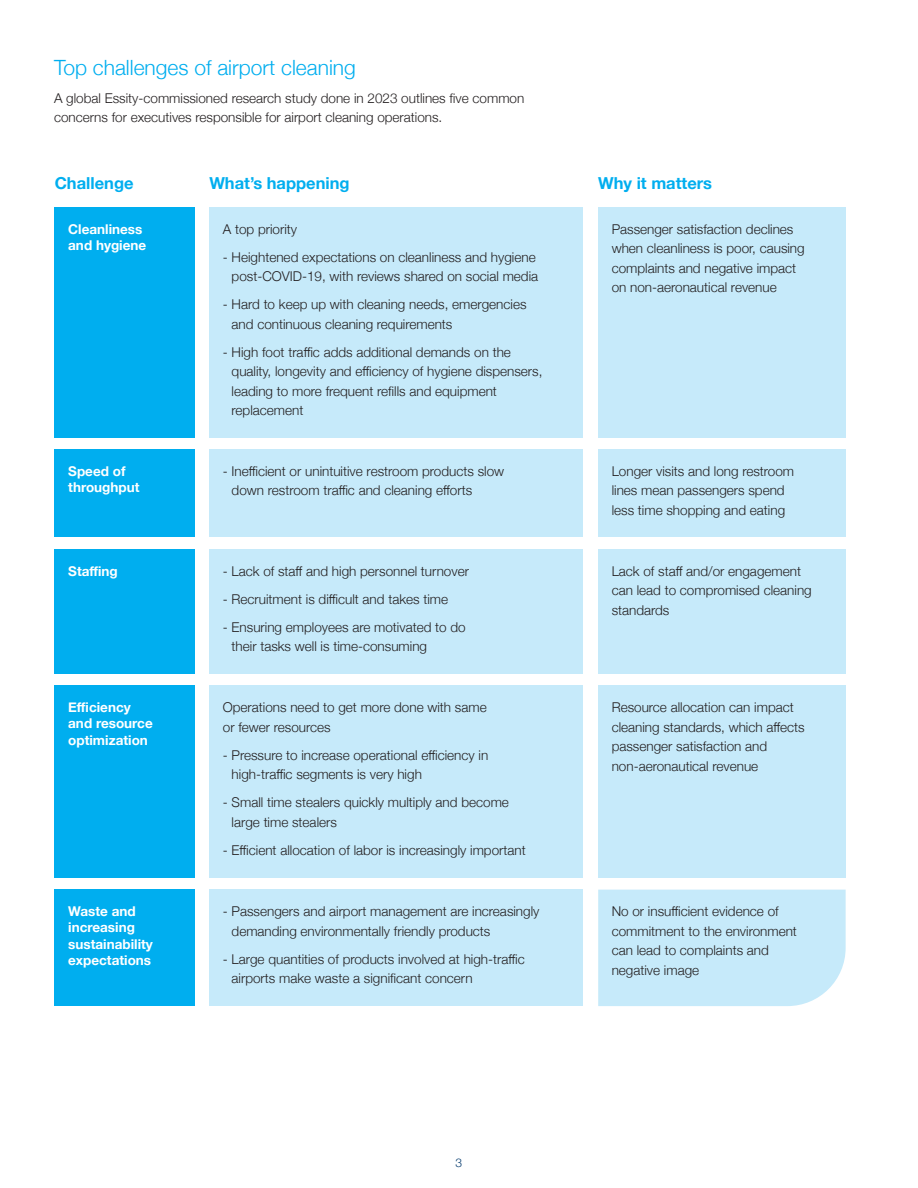
<style>
.page{position:relative;width:918px;height:1188px;background:#fff}
.page>*{position:absolute;margin:0;border:0;box-sizing:border-box;transform-origin:0 0}
.Heading_3{font:300 21px "Helvetica Neue";color:#00aeef}
.t1{font:700 16.5px "Helvetica Neue";color:#00aeef}
.t2{font:300 13.5px/19.5px "Helvetica Neue";color:#231f20}
.t3{font:700 13.5px/16.2px "Helvetica Neue";color:#fff}
.t4{font:300 12px "Helvetica Neue";color:#00386c}
</style>
<div class="page">
<div style="left:209px;top:549px;width:374px;height:124px;background:#c6eafa"></div>
<div style="left:209px;top:449px;width:374px;height:88px;background:#c6eafa"></div>
<div style="left:209px;top:890px;width:374px;height:116px;background:#c6eafa"></div>
<div style="left:209px;top:207px;width:374px;height:230px;background:#c6eafa"></div>
<div style="left:209px;top:685px;width:374px;height:193px;background:#c6eafa"></div>
<div style="left:54px;top:549px;width:140px;height:124px;background:#00aeef"></div>
<div style="left:54px;top:449px;width:140px;height:88px;background:#00aeef"></div>
<div style="left:54px;top:890px;width:140px;height:116px;background:#00aeef"></div>
<div style="left:54px;top:207px;width:140px;height:230px;background:#00aeef"></div>
<div style="left:54px;top:685px;width:140px;height:193px;background:#00aeef"></div>
<div style="left:598px;top:549px;width:248px;height:124px;background:#c6eafa"></div>
<div style="left:598px;top:449px;width:248px;height:88px;background:#c6eafa"></div>
<div style="left:598px;top:685px;width:248px;height:193px;background:#c6eafa"></div>
<div style="left:598px;top:207px;width:248px;height:230px;background:#c6eafa"></div>
<div style="left:598px;top:890px;width:248px;height:116px;background:#c6eafa"></div>
<p class="Heading_3" style="left:54px;top:50px;width:303px">Top challenges of airport cleaning</p>
<p class="t2" style="left:54px;top:87px;width:472px">A global Essity-commissioned research study done in 2023 outlines five common concerns for executives responsible for airport cleaning operations.</p>
<p class="t1" style="left:55px;top:171px;width:80px">Challenge</p>
<p class="t1" style="left:209px;top:171px;width:142px">What’s happening</p>
<p class="t3" style="left:68px;top:221px;width:80px">Cleanliness and hygiene</p>
<p class="t2" style="left:223px;top:218px;width:76px">A top priority</p>
<p class="t2" style="left:223px;top:246px;width:317px;text-align:right">- Heightened expectations on cleanliness and hygiene post-COVID-19, with reviews shared on social media</p>
<p class="t2" style="left:232px;top:294px;width:296px;text-indent:-9px">- Hard to keep up with cleaning needs, emergencies and continuous cleaning requirements</p>
<p class="t2" style="left:232px;top:341px;width:312px;text-indent:-9px">- High foot traffic adds additional demands on the quality, longevity and efficiency of hygiene dispensers, leading to more frequent refills and equipment replacement</p>
<p class="t3" style="left:68px;top:463px;width:73px">Speed of throughput</p>
<p class="t2" style="left:232px;top:460px;width:274px;text-indent:-9px">- Inefficient or unintuitive restroom products slow down restroom traffic and cleaning efforts</p>
<p class="t3" style="left:68px;top:563px;width:51px">Staffing</p>
<p class="t2" style="left:223px;top:560px;width:248px">- Lack of staff and high personnel turnover</p>
<p class="t2" style="left:223px;top:588px;width:227px">- Recruitment is difficult and takes time</p>
<p class="t2" style="left:232px;top:616px;width:236px;text-indent:-9px">- Ensuring employees are motivated to do their tasks well is time-consuming</p>
<p class="t3" style="left:68px;top:700px;width:86px">Efficiency and resource optimization</p>
<p class="t2" style="left:223px;top:697px;width:265px">Operations need to get more done with same or fewer resources</p>
<p class="t2" style="left:232px;top:744px;width:258px;text-indent:-9px">- Pressure to increase operational efficiency in high-traffic segments is very high</p>
<p class="t2" style="left:232px;top:792px;width:279px;text-indent:-9px">- Small time stealers quickly multiply and become large time stealers</p>
<p class="t2" style="left:223px;top:839px;width:304px">- Efficient allocation of labor is increasingly important</p>
<p class="t3" style="left:68px;top:904px;width:86px">Waste and increasing sustainability expectations</p>
<p class="t2" style="left:232px;top:901px;width:309px;text-indent:-9px">- Passengers and airport management are increasingly demanding environmentally friendly products</p>
<p class="t2" style="left:232px;top:948px;width:295px;text-indent:-9px">- Large quantities of products involved at high-traffic airports make waste a significant concern</p>
<p class="t1" style="left:598px;top:171px;width:115px">Why it matters</p>
<p class="t2" style="left:612px;top:218px;width:195px">Passenger satisfaction declines when cleanliness is poor, causing complaints and negative impact on non-aeronautical revenue</p>
<p class="t2" style="left:612px;top:460px;width:184px">Longer visits and long restroom lines mean passengers spend less time shopping and eating</p>
<p class="t2" style="left:612px;top:560px;width:202px">Lack of staff and/or engagement can lead to compromised cleaning standards</p>
<p class="t2" style="left:612px;top:697px;width:195px">Resource allocation can impact cleaning standards, which affects passenger satisfaction and non-aeronautical revenue</p>
<p class="t2" style="left:612px;top:901px;width:187px">No or insufficient evidence of commitment to the environment can lead to complaints and negative image</p>
<p class="t4" style="left:456px;top:1153px;width:8px">3</p>
</div>
